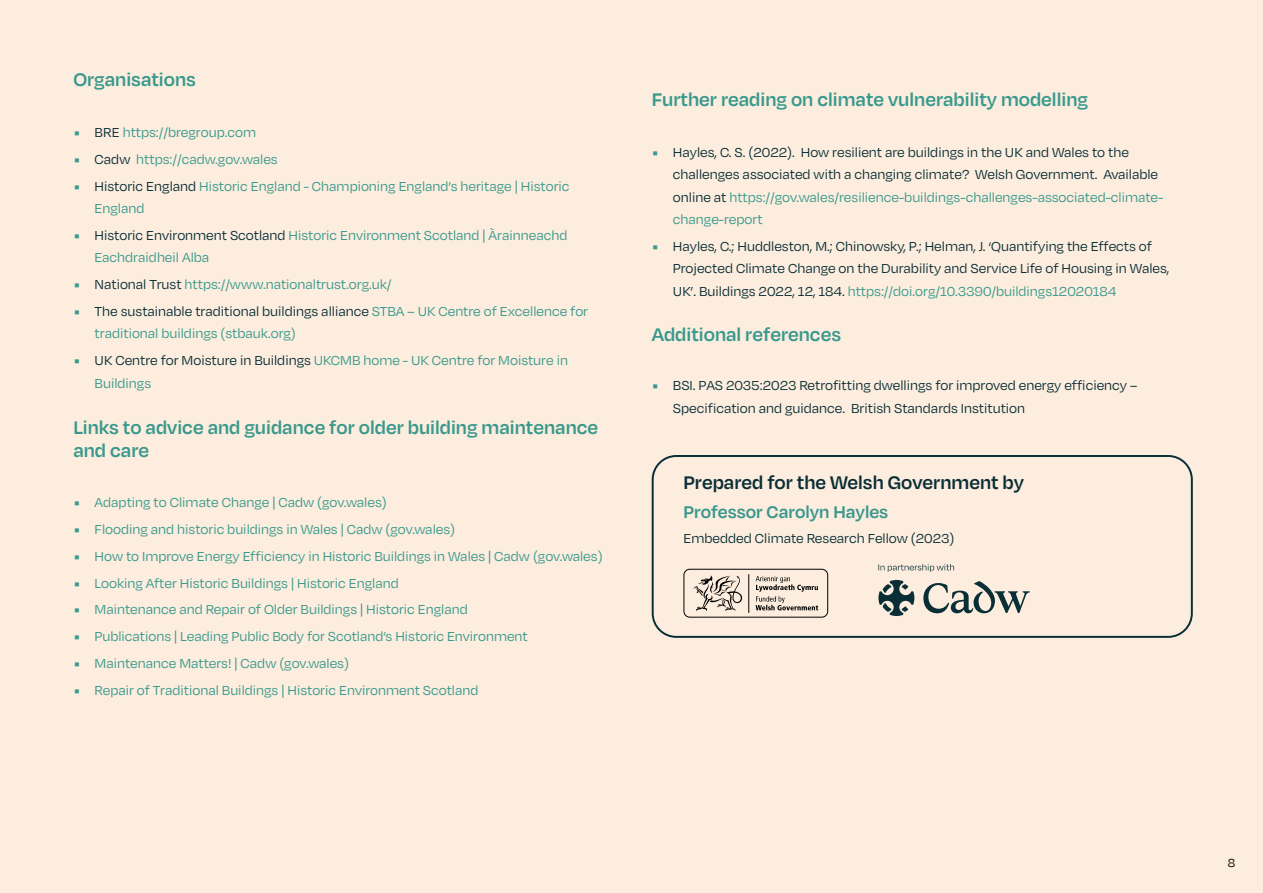
<style>
.page{position:relative;width:1263px;height:893px;background:#fcedde}
.page>*{position:absolute;margin:0;border:0;box-sizing:border-box;transform-origin:0 0}
.t1{font:600 21px/22.5px "Degular";color:#38998c}
.t2{font:600 21px "Degular";color:#0a2e36}
.t3{font:600 19.5px "Degular";color:#38968c}
.t4{font:15px/22.5px "Degular";color:#38998c}
.t5{font:15px/22.5px "Degular";color:#0a2e36}
.t6{font:13.5px "Degular";color:#000}
.s1{font-size:27px}
.s2{color:#0a2e36}
.s3{font-size:27px;color:#38998c}
.s4{color:#38998c}
</style>
<div class="page">
<svg style="left:878px;top:564px;width:76px;height:8px"></svg>
<svg style="left:684px;top:569px;width:144px;height:49px"></svg>
<svg style="left:878px;top:580px;width:36px;height:36px"></svg>
<svg style="left:923px;top:581px;width:107px;height:32px"></svg>
<div style="left:652px;top:455px;width:541px;height:183px;border:2px solid #0a2e36;border-radius:24px"></div>
<h3 class="t1" style="left:73px;top:68px;width:124px">Organisations</h3>
<p class="t4" style="left:73px;top:121px;width:184px"><span class="s1">•</span> <span class="s2">BRE</span> https://bregroup.com</p>
<p class="t4" style="left:73px;top:147px;width:206px"><span class="s1">•</span> <span class="s2">Cadw</span> https://cadw.gov.wales</p>
<p class="t4" style="left:95px;top:174px;width:476px;text-indent:-21px"><span class="s1">•</span> <span class="s2">Historic England</span> Historic England - Championing England’s heritage | Historic<br>England</p>
<p class="t4" style="left:95px;top:223px;width:474px;text-indent:-21px"><span class="s1">•</span> <span class="s2">Historic Environment Scotland</span> Historic Environment Scotland | Àrainneachd<br>Eachdraidheil Alba</p>
<p class="t4" style="left:73px;top:273px;width:320px"><span class="s1">•</span> <span class="s2">National Trust</span> https://www.nationaltrust.org.uk/</p>
<p class="t4" style="left:95px;top:299px;width:495px;text-indent:-21px"><span class="s1">•</span> <span class="s2">The sustainable traditional buildings alliance</span> STBA – UK Centre of Excellence for traditional buildings (stbauk.org)</p>
<p class="t4" style="left:95px;top:349px;width:475px;text-indent:-21px"><span class="s1">•</span> <span class="s2">UK Centre for Moisture in Buildings</span> UKCMB home - UK Centre for Moisture in<br>Buildings</p>
<h3 class="t1" style="left:73px;top:415px;width:526px">Links to advice and guidance for older building maintenance and care</h3>
<p class="t4" style="left:73px;top:491px;width:315px"><span class="s1">•</span> Adapting to Climate Change | Cadw (gov.wales)</p>
<p class="t4" style="left:73px;top:518px;width:383px"><span class="s1">•</span> Flooding and historic buildings in Wales | Cadw (gov.wales)</p>
<p class="t4" style="left:73px;top:544px;width:531px"><span class="s1">•</span> How to Improve Energy Efficiency in Historic Buildings in Wales | Cadw (gov.wales)</p>
<p class="t4" style="left:73px;top:571px;width:327px"><span class="s1">•</span> Looking After Historic Buildings | Historic England</p>
<p class="t4" style="left:73px;top:598px;width:396px"><span class="s1">•</span> Maintenance and Repair of Older Buildings | Historic England</p>
<p class="t4" style="left:73px;top:625px;width:456px"><span class="s1">•</span> Publications | Leading Public Body for Scotland’s Historic Environment</p>
<p class="t4" style="left:73px;top:651px;width:277px"><span class="s1">•</span> Maintenance Matters! | Cadw (gov.wales)</p>
<p class="t4" style="left:73px;top:678px;width:407px"><span class="s1">•</span> Repair of Traditional Buildings | Historic Environment Scotland</p>
<h3 class="t1" style="left:652px;top:87px;width:438px">Further reading on climate vulnerability modelling</h3>
<p class="t5" style="left:673px;top:140px;width:492px;text-indent:-21px"><span class="s3">•</span> Hayles, C. S. (2022). How resilient are buildings in the UK and Wales to the challenges associated with a changing climate? Welsh Government. Available online at <span class="s4">https://gov.wales/resilience-buildings-challenges-associated-climate&shy;change-report</span></p>
<p class="t5" style="left:673px;top:234px;width:498px;text-indent:-21px"><span class="s3">•</span> Hayles, C.; Huddleston, M.; Chinowsky, P.; Helman, J. ‘Quantifying the Effects of<br>Projected Climate Change on the Durability and Service Life of Housing in Wales,<br>UK’. Buildings 2022, 12, 184. <span class="s4">https://doi.org/10.3390/buildings12020184</span></p>
<h3 class="t1" style="left:652px;top:322px;width:191px">Additional references</h3>
<p class="t5" style="left:673px;top:374px;width:466px;text-indent:-21px"><span class="s3">•</span> BSI. PAS 2035:2023 Retrofitting dwellings for improved energy efficiency –<br>Specification and guidance. British Standards Institution</p>
<p class="t2" style="left:684px;top:470px;width:342px">Prepared for the Welsh Government by</p>
<p class="t5" style="left:684px;top:526px;width:272px">Embedded Climate Research Fellow (2023)</p>
<p class="t3" style="left:684px;top:500px;width:206px">Professor Carolyn Hayles</p>
<p class="t6" style="left:1228px;top:855px;width:9px">8</p>
</div>
